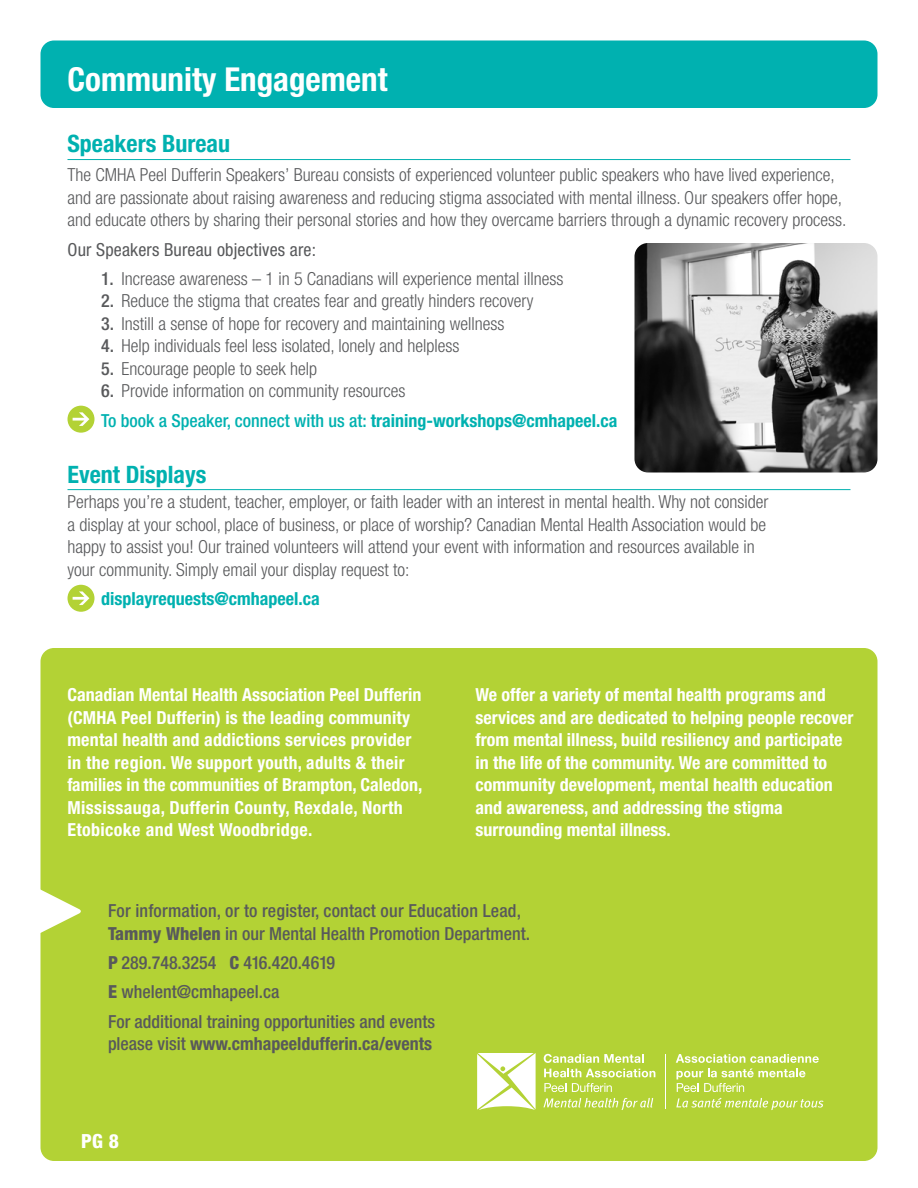
<style>
.page{position:relative;width:918px;height:1188px;background:#fff}
.page>*{position:absolute;margin:0;border:0;box-sizing:border-box;transform-origin:0 0}
.t1{font:700 condensed 33px "Helvetica Neue LT Std";color:#fff}
.t2{font:700 condensed 24px "Helvetica Neue LT Std";color:#00b1b0}
.t3{font:800 condensed 19.5px "Helvetica Neue LT Std";color:#fff}
.t4{font:300 condensed 18px/22.5px "Helvetica Neue LT Std";color:#58595b}
.t5{font:700 condensed 18px/22.5px "Helvetica Neue LT Std";color:#fff}
.t6{font:500 condensed 18px/29.2px "Helvetica Neue LT Std";color:#58595b}
.t7{font:700 condensed 18px "Helvetica Neue LT Std";color:#58595b}
.t8{font:condensed 18px "Helvetica Neue LT Std";letter-spacing:.01em;color:#58595b}
.t9{font:700 condensed 18px "Helvetica Neue LT Std";color:#00b1b0}
.s1{font-weight:500}
.s2{font-weight:500;color:#00b1b0}
.s3{font-weight:700;color:#00b1b0}
.s4{font-weight:800}
</style>
<div class="page">
<div style="left:40px;top:648px;width:838px;height:513px;background:#b3d235;border-radius:14px"></div>
<hr style="left:666px;top:1054px;width:1px;height:54px;background:#fff">
<svg style="left:676px;top:1054px;width:143px;height:9px"></svg>
<svg style="left:676px;top:1098px;width:147px;height:12px"></svg>
<svg style="left:544px;top:1054px;width:100px;height:9px"></svg>
<svg style="left:544px;top:1069px;width:111px;height:8px"></svg>
<svg style="left:543px;top:1098px;width:110px;height:12px"></svg>
<svg style="left:477px;top:1053px;width:59px;height:57px;background:#f0f6d9"></svg>
<svg style="left:544px;top:1083px;width:22px;height:9px"></svg>
<svg style="left:572px;top:1083px;width:40px;height:9px"></svg>
<svg style="left:676px;top:1069px;width:130px;height:23px"></svg>
<svg style="left:40px;top:870px;width:41px;height:82px"></svg>
<div style="left:40px;top:40px;width:838px;height:68px;background:#00b1b0;border-radius:14px"></div>
<hr style="left:68px;top:159px;width:782px;height:1px;background:#00b1b0">
<hr style="left:68px;top:489px;width:782px;height:1px;background:#00b1b0">
<div style="left:68px;top:406px;width:26px;height:27px;background:#b3d235;border-radius:50%"></div>
<svg style="left:73px;top:412px;width:16px;height:14px"></svg>
<div style="left:68px;top:585px;width:26px;height:27px;background:#b3d235;border-radius:50%"></div>
<svg style="left:73px;top:591px;width:16px;height:14px"></svg>
<img style="left:634px;top:243px;width:244px;height:229px">
<h1 class="t1" style="left:68px;top:59px;width:321px">Community Engagement</h1>
<h2 class="t2" style="left:68px;top:129px;width:164px">Speakers Bureau</h2>
<p class="t4" style="left:68px;top:164px;width:780px">The CMHA Peel Dufferin Speakers’ Bureau consists of experienced volunteer public speakers who have lived experience, and are passionate about raising awareness and reducing stigma associated with mental illness. Our speakers offer hope, and educate others by sharing their personal stories and how they overcame barriers through a dynamic recovery process.</p>
<p class="t8" style="left:68px;top:239px;width:250px">Our Speakers Bureau objectives are:</p>
<p class="t4" style="left:101px;top:267px;width:464px"><span class="s1">1.</span> Increase awareness – 1 in 5 Canadians will experience mental illness</p>
<p class="t4" style="left:101px;top:290px;width:434px"><span class="s1">2.</span> Reduce the stigma that creates fear and greatly hinders recovery</p>
<p class="t4" style="left:101px;top:312px;width:405px"><span class="s1">3.</span> Instill a sense of hope for recovery and maintaining wellness</p>
<p class="t4" style="left:101px;top:335px;width:360px"><span class="s1">4.</span> Help individuals feel less isolated, lonely and helpless</p>
<p class="t4" style="left:101px;top:357px;width:217px"><span class="s1">5.</span> Encourage people to seek help</p>
<p class="t4" style="left:101px;top:376px;width:518px;line-height:29.2px"><span class="s1">6.</span> Provide information on community resources<br><span class="s2">To book a Speaker, connect with us at:</span> <span class="s3">training-workshops@cmhapeel.ca</span></p>
<h2 class="t2" style="left:68px;top:460px;width:140px">Event Displays</h2>
<p class="t4" style="left:68px;top:490px;width:703px">Perhaps you’re a student, teacher, employer, or faith leader with an interest in mental health. Why not consider a display at your school, place of business, or place of worship? Canadian Mental Health Association would be happy to assist you! Our trained volunteers will attend your event with information and resources available in your community. Simply email your display request to:</p>
<p class="t9" style="left:101px;top:588px;width:220px">displayrequests@cmhapeel.ca</p>
<p class="t5" style="left:67px;top:683px;width:356px">Canadian Mental Health Association Peel Dufferin (CMHA Peel Dufferin) is the leading community mental health and addictions services provider in the region. We support youth, adults &amp; their families in the communities of Brampton, Caledon, Mississauga, Dufferin County, Rexdale, North Etobicoke and West Woodbridge.</p>
<p class="t5" style="left:475px;top:683px;width:380px">We offer a variety of mental health programs and services and are dedicated to helping people recover from mental illness, build resiliency and participate in the life of the community. We are committed to community development, mental health education and awareness, and addressing the stigma surrounding mental illness.</p>
<p class="t6" style="left:108px;top:899px;width:424px;line-height:22.5px">For information, or to register, contact our Education Lead,<br><span class="s4">Tammy Whelen</span> in our Mental Health Promotion Department.</p>
<p class="t6" style="left:108px;top:948px;width:329px"><span class="s4">P</span> 289.748.3254 <span class="s4">C</span> 416.420.4619<br><span class="s4">E</span> whelent@cmhapeel.ca<br>For additional training opportunities and events</p>
<p class="t7" style="left:108px;top:1033px;width:326px"><span class="s1">please visit</span> www.cmhapeeldufferin.ca/events</p>
<p class="t3" style="left:81px;top:1129px;width:40px">PG 8</p>
</div>
